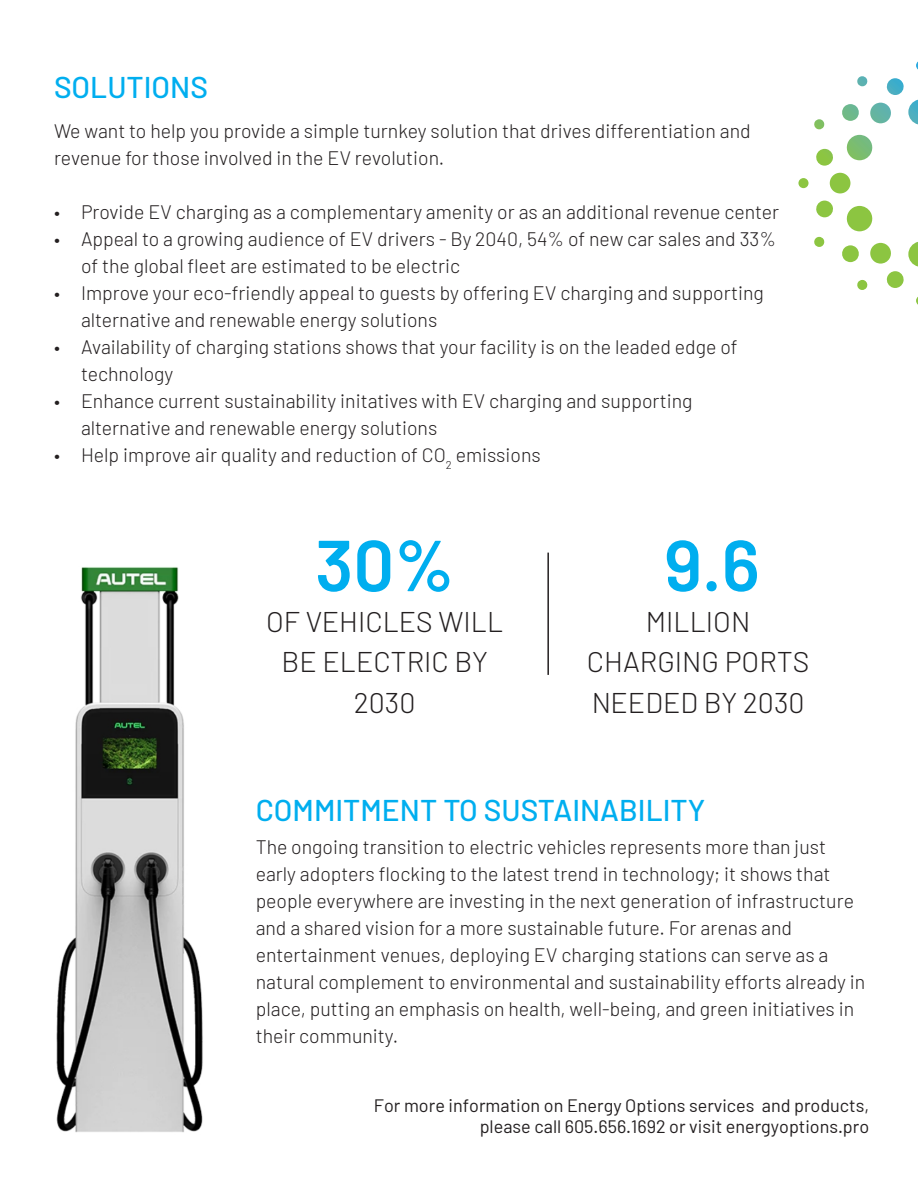
<style>
.page{position:relative;width:918px;height:1188px;background:#fff}
.page>*{position:absolute;margin:0;border:0;box-sizing:border-box;transform-origin:0 0}
.t1{font:600 72px "Barlow";color:#00aeef}
.t2{font:500 30px "Barlow";color:#00aeef}
.t3{font:300 28.5px/40.5px "Barlow";color:#231f20;text-align:center}
.t4{font:300 19.5px/27px "Barlow";color:#231f20}
.t5{font:18px/21.6px "Barlow";color:#231f20;text-align:right}
</style>
<div class="page">
<svg style="left:916px;top:62px;width:2px;height:7px"></svg>
<svg style="left:846px;top:135px;width:27px;height:25px"></svg>
<svg style="left:846px;top:206px;width:27px;height:25px"></svg>
<div style="left:830px;top:173px;width:20px;height:20px;background:#8cc541;border-radius:10px"></div>
<svg style="left:816px;top:149px;width:17px;height:17px"></svg>
<svg style="left:816px;top:201px;width:17px;height:16px"></svg>
<svg style="left:916px;top:297px;width:2px;height:8px"></svg>
<svg style="left:842px;top:76px;width:76px;height:48px"></svg>
<svg style="left:814px;top:119px;width:11px;height:10px"></svg>
<svg style="left:798px;top:178px;width:11px;height:10px"></svg>
<svg style="left:814px;top:237px;width:11px;height:10px"></svg>
<svg style="left:842px;top:242px;width:76px;height:48px"></svg>
<hr style="left:547px;top:553px;width:2px;height:122px;background:#231f20">
<img style="left:56px;top:567px;width:147px;height:566px">
<p class="t2" style="left:54px;top:65px;width:156px">SOLUTIONS</p>
<p class="t4" style="left:54px;top:116px;width:698px">We want to help you provide a simple turnkey solution that drives differentiation and revenue for those involved in the EV revolution.</p>
<p class="t4" style="left:54px;top:197px;width:727px">• Provide EV charging as a complementary amenity or as an additional revenue center</p>
<p class="t4" style="left:81px;top:224px;width:697px;text-indent:-27px">• Appeal to a growing audience of EV drivers - By 2040, 54% of new car sales and 33% of the global fleet are estimated to be electric</p>
<p class="t4" style="left:81px;top:278px;width:684px;text-indent:-27px">• Improve your eco-friendly appeal to guests by offering EV charging and supporting alternative and renewable energy solutions</p>
<p class="t4" style="left:81px;top:332px;width:658px;text-indent:-27px">• Availability of charging stations shows that your facility is on the leaded edge of technology</p>
<p class="t4" style="left:81px;top:386px;width:613px;text-indent:-27px">• Enhance current sustainability initatives with EV charging and supporting alternative and renewable energy solutions</p>
<p class="t4" style="left:54px;top:440px;width:488px">• Help improve air quality and reduction of CO<sub>2</sub> emissions</p>
<p class="t1" style="left:315px;top:512px;width:141px">30%</p>
<p class="t3" style="left:266px;top:599px;width:239px">OF VEHICLES WILL<br>BE ELECTRIC BY<br>2030</p>
<p class="t1" style="left:664px;top:512px;width:97px">9.6</p>
<p class="t3" style="left:587px;top:599px;width:224px">MILLION<br>CHARGING PORTS<br>NEEDED BY 2030</p>
<p class="t2" style="left:256px;top:788px;width:451px">COMMITMENT TO SUSTAINABILITY</p>
<p class="t4" style="left:256px;top:832px;width:611px">The ongoing transition to electric vehicles represents more than just early adopters flocking to the latest trend in technology; it shows that people everywhere are investing in the next generation of infrastructure and a shared vision for a more sustainable future. For arenas and entertainment venues, deploying EV charging stations can serve as a natural complement to environmental and sustainability efforts already in place, putting an emphasis on health, well-being, and green initiatives in their community.</p>
<p class="t5" style="left:374px;top:1093px;width:497px">For more information on Energy Options services and products, please call 605.656.1692 or visit energyoptions.pro</p>
</div>
